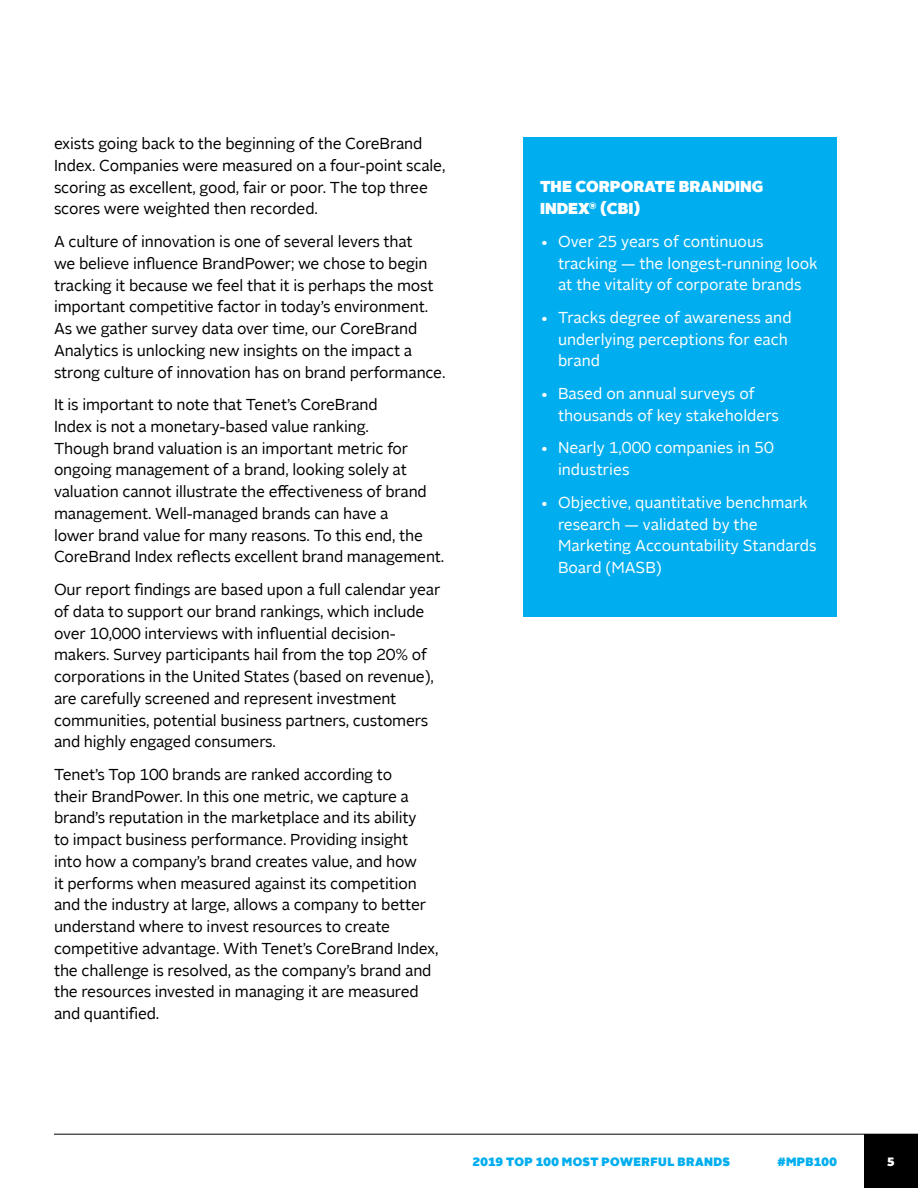
<style>
.page{position:relative;width:918px;height:1188px;background:#fff}
.page>*{position:absolute;margin:0;border:0;box-sizing:border-box;transform-origin:0 0}
.t1{font:15.75px/21.8px "Alright Sans LT";letter-spacing:-.01em;color:#000}
.t2{font:15.75px/21.8px "Alright Sans LT";color:#fff}
.t3{font:900 15.75px/21.8px "Alright Sans LT";color:#fff}
.t4{font:900 12px "Alright Sans LT";letter-spacing:.025em;color:#00aeef}
.t5{font:900 12px "Alright Sans LT";color:#fff}
</style>
<div class="page">
<div style="left:864px;top:1134px;width:54px;height:54px;background:#000"></div>
<hr style="left:54px;top:1134px;width:864px;height:1px;background:#000">
<div style="left:524px;top:137px;width:313px;height:479px;background:#00aeef"></div>
<p class="t1" style="left:54px;top:133px;width:393px">exists going back to the beginning of the CoreBrand Index. Companies were measured on a four-point scale, scoring as excellent, good, fair or poor. The top three scores were weighted then recorded.</p>
<p class="t1" style="left:54px;top:231px;width:393px">A culture of innovation is one of several levers that<br>we believe influence BrandPower; we chose to begin tracking it because we feel that it is perhaps the most important competitive factor in today’s environment.<br>As we gather survey data over time, our CoreBrand Analytics is unlocking new insights on the impact a strong culture of innovation has on brand performance.</p>
<p class="t1" style="left:54px;top:394px;width:392px">It is important to note that Tenet’s CoreBrand<br>Index is not a monetary-based value ranking.<br>Though brand valuation is an important metric for ongoing management of a brand, looking solely at valuation cannot illustrate the effectiveness of brand management. Well-managed brands can have a<br>lower brand value for many reasons. To this end, the CoreBrand Index reflects excellent brand management.</p>
<p class="t1" style="left:54px;top:579px;width:388px">Our report findings are based upon a full calendar year of data to support our brand rankings, which include over 10,000 interviews with influential decision&shy;makers. Survey participants hail from the top 20% of corporations in the United States (based on revenue), are carefully screened and represent investment communities, potential business partners, customers and highly engaged consumers.</p>
<p class="t1" style="left:54px;top:764px;width:386px">Tenet’s Top 100 brands are ranked according to<br>their BrandPower. In this one metric, we capture a brand’s reputation in the marketplace and its ability<br>to impact business performance. Providing insight into how a company’s brand creates value, and how<br>it performs when measured against its competition and the industry at large, allows a company to better understand where to invest resources to create competitive advantage. With Tenet’s CoreBrand Index, the challenge is resolved, as the company’s brand and the resources invested in managing it are measured and quantified.</p>
<p class="t3" style="left:540px;top:176px;width:225px">THE CORPORATE BRANDING<br>INDEX<sup>®</sup> (CBI)</p>
<p class="t2" style="left:558px;top:231px;width:261px;text-indent:-18px">• Over 25 years of continuous tracking — the longest-running look at the vitality of corporate brands</p>
<p class="t2" style="left:558px;top:307px;width:235px;text-indent:-18px">• Tracks degree of awareness and underlying perceptions for each brand</p>
<p class="t2" style="left:558px;top:383px;width:222px;text-indent:-18px">• Based on annual surveys of thousands of key stakeholders</p>
<p class="t2" style="left:558px;top:437px;width:217px;text-indent:-18px">• Nearly 1,000 companies in 50 industries</p>
<p class="t2" style="left:558px;top:492px;width:260px;text-indent:-18px">• Objective, quantitative benchmark research — validated by the<br>Marketing Accountability Standards<br>Board (MASB)</p>
<p class="t4" style="left:472px;top:1153px;width:259px">2019 TOP 100 MOST POWERFUL BRANDS</p>
<p class="t4" style="left:777px;top:1153px;width:61px">#MPB100</p>
<p class="t5" style="left:887px;top:1153px;width:9px">5</p>
</div>
